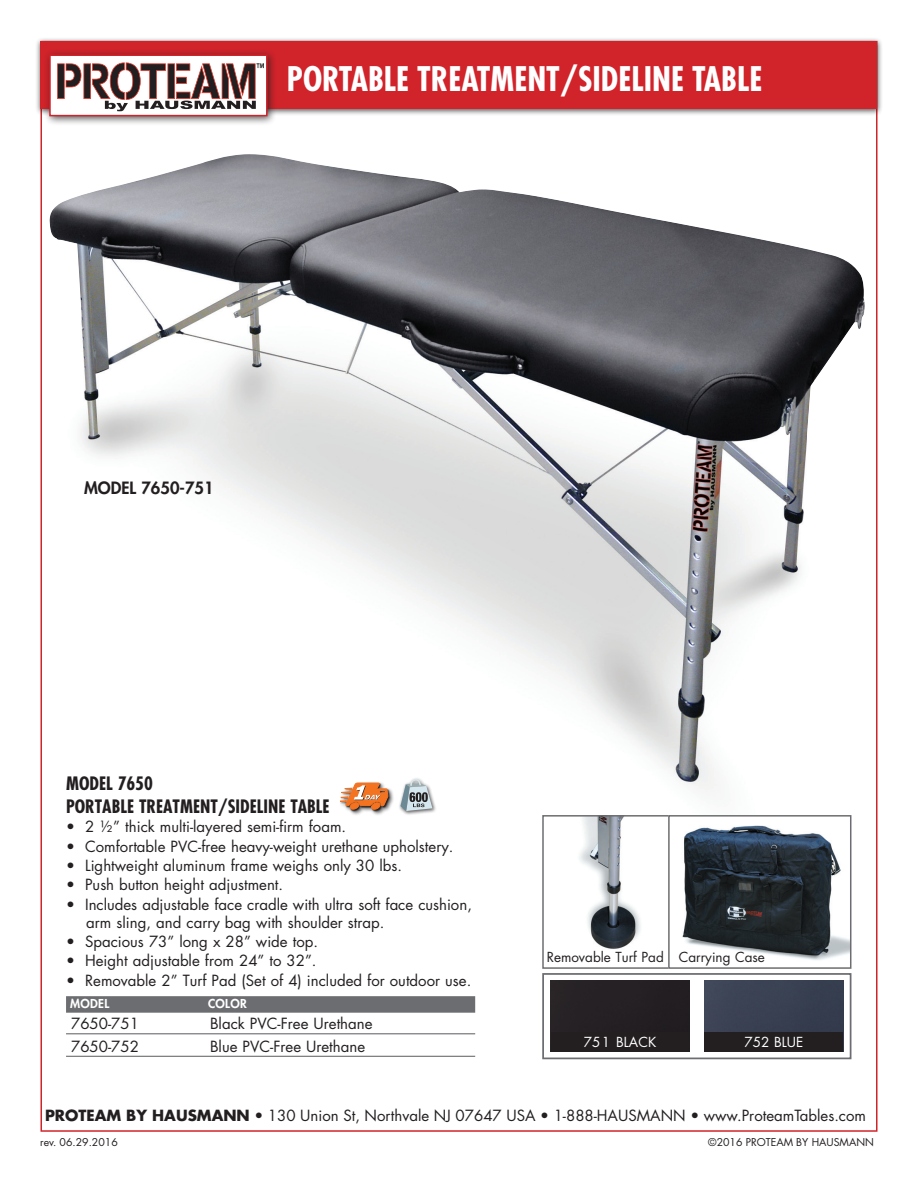
<style>
.page{position:relative;width:918px;height:1188px;background:#fff}
.page>*{position:absolute;margin:0;border:0;box-sizing:border-box;transform-origin:0 0}
.t1{font:700 condensed 33px "Futura Std";color:#fff}
.t2{font:700 condensed 18px/23.1px "Futura Std";color:#231f20}
.t3{font:800 16.5px "Futura Std";color:#231f20}
.t4{font:15px/18px "Futura Std";color:#231f20}
.t5{font:13.5px "Futura Std";color:#231f20}
.t6{font:13.5px "Futura Std";color:#fff}
.t7{font:800 12px "Futura Std";letter-spacing:.025em;color:#fff}
.t8{font:10.5px "Futura Std";color:#231f20}
.s1{font-weight:700}
</style>
<div class="page">
<div style="left:35px;top:37px;width:848px;height:79px;background:#231f20;opacity:.75"></div>
<div style="left:40px;top:41px;width:838px;height:68px;background:#d1232a"></div>
<div style="left:43px;top:49px;width:234px;height:77px;background:#231f20;opacity:.75"></div>
<div style="left:50px;top:55px;width:217px;height:61px;background:#fff"></div>
<svg style="left:57px;top:62px;width:207px;height:49px"></svg>
<div style="left:49px;top:54px;width:219px;height:62px;border:2px solid #d1232a"></div>
<img style="left:49px;top:154px;width:816px;height:682px">
<div style="left:66px;top:996px;width:409px;height:17px;background:#6c6d70"></div>
<hr style="left:66px;top:1033px;width:409px;height:1px;background:#6c6d70">
<hr style="left:66px;top:1056px;width:409px;height:1px;background:#6c6d70">
<img style="left:545px;top:818px;width:123px;height:131px">
<div style="left:542px;top:815px;width:130px;height:154px;border:2px solid #6c6d70"></div>
<img style="left:671px;top:818px;width:177px;height:148px">
<div style="left:668px;top:815px;width:183px;height:154px;border:2px solid #6c6d70"></div>
<div style="left:542px;top:973px;width:309px;height:86px;background:#fff;border:2px solid #6c6d70"></div>
<div style="left:705px;top:980px;width:138px;height:52px;background:#394053"></div>
<div style="left:705px;top:1032px;width:138px;height:19px;background:#231f20"></div>
<div style="left:551px;top:980px;width:139px;height:52px;background:#242023"></div>
<div style="left:551px;top:1032px;width:139px;height:19px;background:#231f20"></div>
<div style="left:339px;top:781px;width:56px;height:35px;background:#231f20;opacity:.75"></div>
<img style="left:340px;top:782px;width:51px;height:30px">
<svg style="left:337px;top:783px;width:51px;height:26px"></svg>
<div style="left:399px;top:777px;width:38px;height:39px;background:#231f20;opacity:.75"></div>
<svg style="left:400px;top:779px;width:32px;height:32px"></svg>
<h1 class="t1" style="left:287px;top:59px;width:477px">PORTABLE TREATMENT/SIDELINE TABLE</h1>
<p class="t3" style="left:84px;top:478px;width:131px">MODEL 7650-751</p>
<p class="t2" style="left:66px;top:772px;width:265px">MODEL 7650<br>PORTABLE TREATMENT/SIDELINE TABLE</p>
<p class="t4" style="left:66px;top:818px;width:282px">• 2 ½” thick multi-layered semi-firm foam.</p>
<p class="t4" style="left:66px;top:837px;width:389px">• Comfortable PVC-free heavy-weight urethane upholstery.</p>
<p class="t4" style="left:66px;top:857px;width:338px">• Lightweight aluminum frame weighs only 30 lbs.</p>
<p class="t4" style="left:66px;top:876px;width:219px">• Push button height adjustment.</p>
<p class="t4" style="left:86px;top:895px;width:387px;text-indent:-20px">• Includes adjustable face cradle with ultra soft face cushion, arm sling, and carry bag with shoulder strap.</p>
<p class="t4" style="left:66px;top:933px;width:254px">• Spacious 73” long x 28” wide top.</p>
<p class="t4" style="left:66px;top:952px;width:252px">• Height adjustable from 24” to 32”.</p>
<p class="t4" style="left:66px;top:971px;width:407px">• Removable 2” Turf Pad (Set of 4) included for outdoor use.</p>
<p class="t7" style="left:70px;top:996px;width:41px">MODEL</p>
<p class="t7" style="left:208px;top:996px;width:40px">COLOR</p>
<p class="t4" style="left:71px;top:1015px;width:69px">7650-751</p>
<p class="t4" style="left:210px;top:1015px;width:164px">Black PVC-Free Urethane</p>
<p class="t4" style="left:71px;top:1037px;width:69px">7650-752</p>
<p class="t4" style="left:210px;top:1037px;width:157px">Blue PVC-Free Urethane</p>
<p class="t5" style="left:547px;top:949px;width:220px">Removable Turf Pad Carrying Case</p>
<p class="t6" style="left:584px;top:1034px;width:74px">751 BLACK</p>
<p class="t6" style="left:745px;top:1034px;width:60px">752 BLUE</p>
<p class="t4" style="left:45px;top:1106px;width:823px"><span class="s1">PROTEAM BY HAUSMANN</span> • 130 Union St, Northvale NJ 07647 USA • 1-888-HAUSMANN • www.ProteamTables.com</p>
<p class="t8" style="left:40px;top:1135px;width:79px">rev. 06.29.2016</p>
<p class="t8" style="left:708px;top:1135px;width:167px">©2016 PROTEAM BY HAUSMANN</p>
</div>
